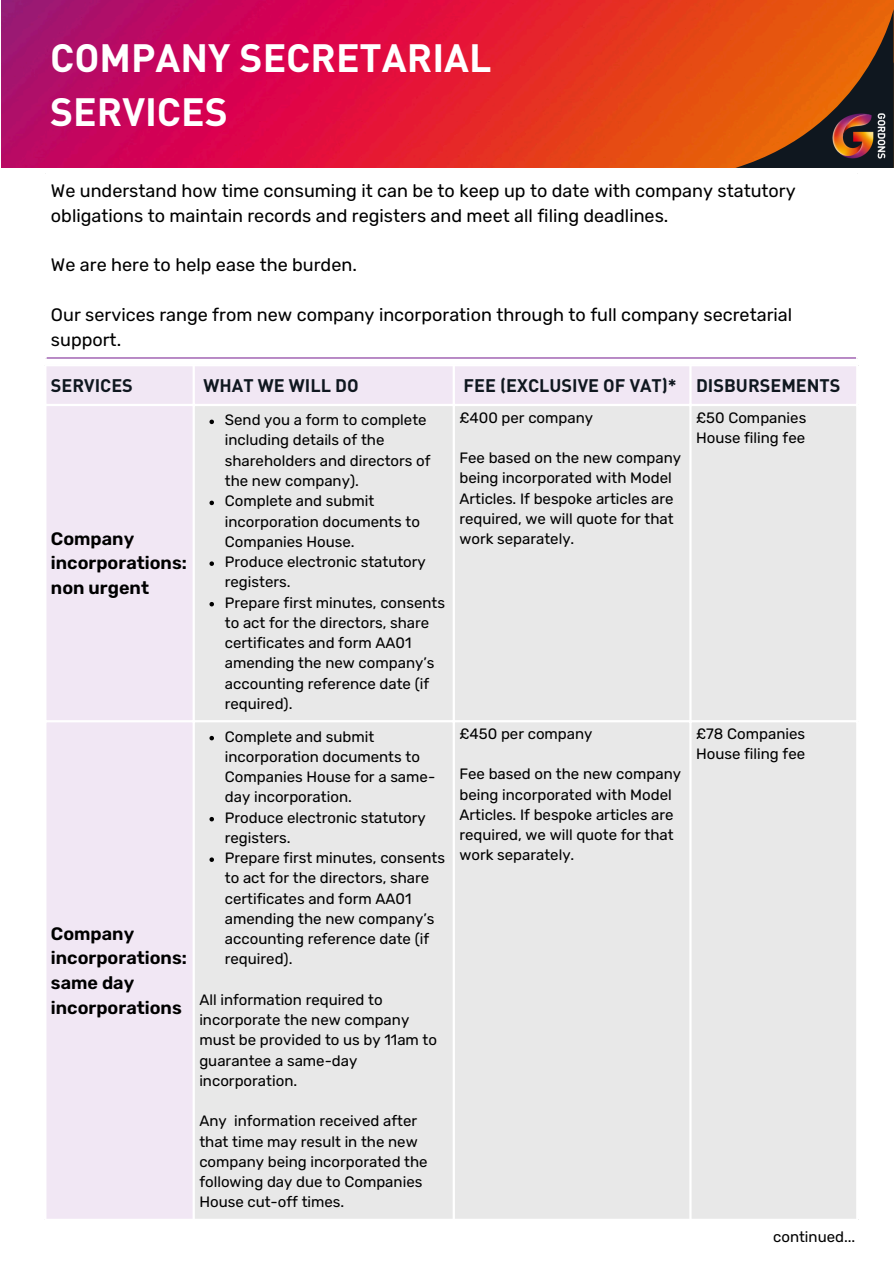
<style>
.page{position:relative;width:894px;height:1264px;background:#fff}
.page>*{position:absolute;margin:0;border:0;box-sizing:border-box;transform-origin:0 0}
.t1{font:700 39px/54px "DINOT";color:#fff}
.t2{font:18px/24.8px "Rubik";color:#000}
.t3{font:600 18px/24.8px "Rubik";color:#000}
.t4{font:700 18px "DINOT";color:#0f171f}
.t5{font:15px/20.2px "Rubik";color:#000}
</style>
<div class="page">
<img style="left:2px;top:0;width:891px;height:168px">
<svg style="left:735px;top:9px;width:158px;height:159px"></svg>
<img style="left:823px;top:104px;width:70px;height:63px">
<hr style="left:46px;top:357px;width:809px;height:1px;background:#83319a">
<div style="left:46px;top:366px;width:809px;height:852px;background:#f1e7f4"></div>
<div style="left:195px;top:406px;width:660px;height:812px;background:#e8e8e8"></div>
<svg style="left:209px;top:419px;width:5px;height:5px"></svg>
<svg style="left:209px;top:500px;width:5px;height:5px"></svg>
<svg style="left:209px;top:561px;width:5px;height:5px"></svg>
<svg style="left:209px;top:602px;width:5px;height:4px"></svg>
<svg style="left:209px;top:736px;width:5px;height:4px"></svg>
<svg style="left:209px;top:817px;width:5px;height:4px"></svg>
<svg style="left:209px;top:857px;width:5px;height:5px"></svg>
<hr style="left:192px;top:366px;width:3px;height:852px;background:#fff">
<hr style="left:452px;top:366px;width:3px;height:852px;background:#fff">
<hr style="left:689px;top:366px;width:2px;height:852px;background:#fff">
<hr style="left:44px;top:404px;width:814px;height:2px;background:#fff">
<hr style="left:44px;top:720px;width:814px;height:2px;background:#fff">
<h1 class="t1" style="left:50px;top:29px;width:443px">COMPANY SECRETARIAL<br>SERVICES</h1>
<p class="t2" style="left:51px;top:179px;width:746px">We understand how time consuming it can be to keep up to date with company statutory obligations to maintain records and registers and meet all filing deadlines.</p>
<p class="t2" style="left:51px;top:253px;width:307px">We are here to help ease the burden.</p>
<p class="t2" style="left:51px;top:303px;width:742px">Our services range from new company incorporation through to full company secretarial support.</p>
<p class="t4" style="left:51px;top:374px;width:83px">SERVICES</p>
<p class="t4" style="left:203px;top:374px;width:157px">WHAT WE WILL DO</p>
<p class="t4" style="left:463px;top:374px;width:378px">FEE (EXCLUSIVE OF VAT)* DISBURSEMENTS</p>
<p class="t3" style="left:51px;top:526px;width:137px">Company incorporations: non urgent</p>
<p class="t3" style="left:51px;top:921px;width:137px">Company incorporations: same day incorporations</p>
<p class="t5" style="left:225px;top:410px;width:221px">Send you a form to complete including details of the shareholders and directors of the new company).<br>Complete and submit incorporation documents to<br>Companies House.<br>Produce electronic statutory registers.<br>Prepare first minutes, consents to act for the directors, share certificates and form AA01 amending the new company’s accounting reference date (if required).</p>
<p class="t5" style="left:459px;top:407px;width:135px">£400 per company</p>
<p class="t5" style="left:459px;top:448px;width:223px">Fee based on the new company being incorporated with Model<br>Articles. If bespoke articles are required, we will quote for that work separately.</p>
<p class="t5" style="left:225px;top:726px;width:221px">Complete and submit incorporation documents to<br>Companies House for a same&shy;day incorporation.<br>Produce electronic statutory registers.<br>Prepare first minutes, consents to act for the directors, share certificates and form AA01 amending the new company’s accounting reference date (if required).</p>
<p class="t5" style="left:199px;top:989px;width:239px">All information required to incorporate the new company must be provided to us by 11am to guarantee a same-day incorporation.</p>
<p class="t5" style="left:199px;top:1111px;width:230px">Any information received after that time may result in the new company being incorporated the following day due to Companies<br>House cut-off times.</p>
<p class="t5" style="left:459px;top:724px;width:135px">£450 per company</p>
<p class="t5" style="left:459px;top:764px;width:223px">Fee based on the new company being incorporated with Model<br>Articles. If bespoke articles are required, we will quote for that work separately.</p>
<p class="t5" style="left:696px;top:407px;width:112px">£50 Companies<br>House filing fee</p>
<p class="t5" style="left:696px;top:724px;width:111px">£78 Companies<br>House filing fee</p>
<p class="t5" style="left:772px;top:1227px;width:84px">continued...</p>
</div>
